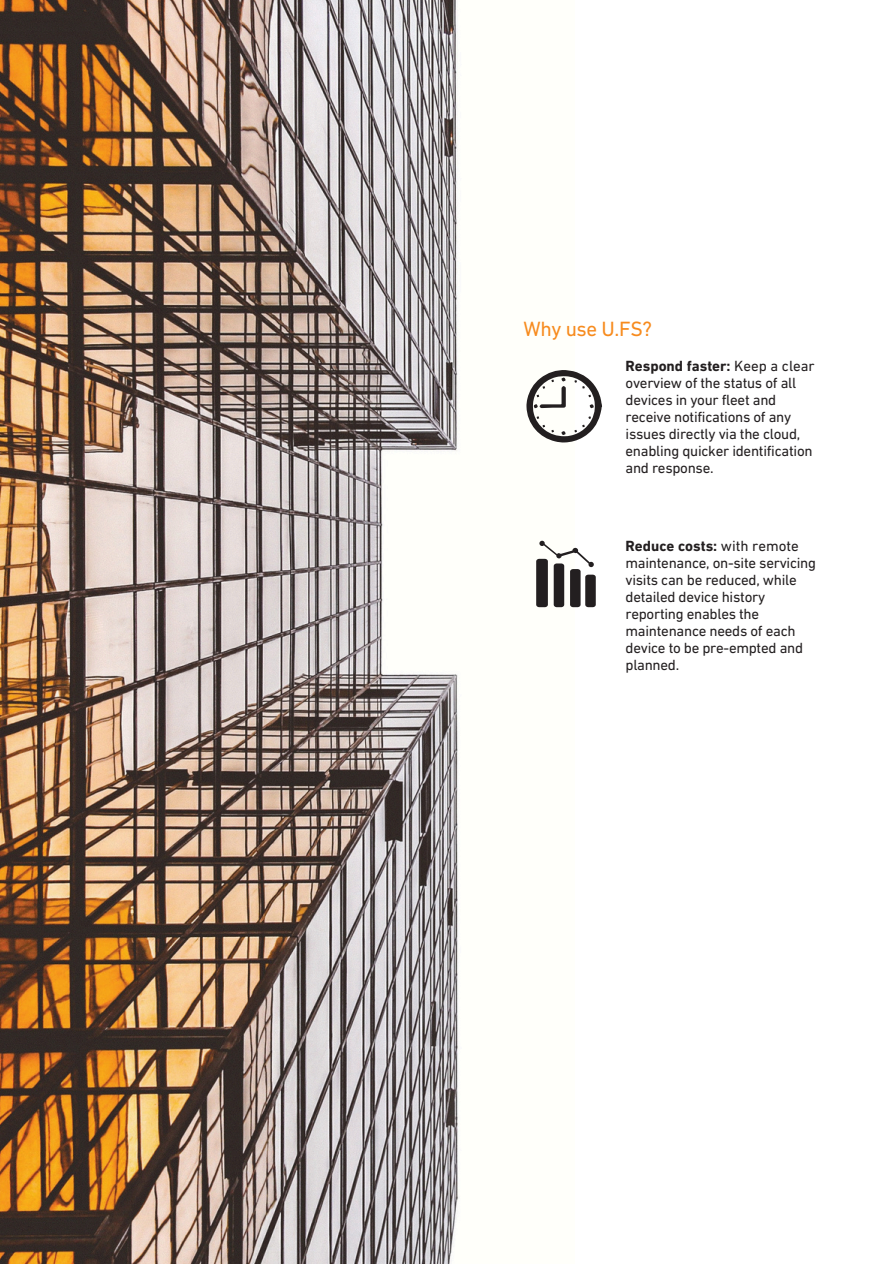
<style>
.page{position:relative;width:894px;height:1264px;background:#fff}
.page>*{position:absolute;margin:0;border:0;box-sizing:border-box;transform-origin:0 0}
.t1{font:21px "DIN Next LT Pro";letter-spacing:-.02em;color:#f78b1e}
.t2{font:15px/16.8px "DIN Next LT Pro";letter-spacing:-.02em;color:#231f20}
.t3{font:700 15px "DIN Next LT Pro";color:#231f20}
.s1{font-weight:400}
</style>
<div class="page">
<img style="left:0;top:0;width:574px;height:1263px">
<div style="left:585px;top:574px;width:10px;height:33px;background:#231f20;border-radius:3px"></div>
<div style="left:570px;top:569px;width:10px;height:38px;background:#231f20;border-radius:3px"></div>
<div style="left:553px;top:563px;width:11px;height:44px;background:#231f20;border-radius:3px"></div>
<div style="left:536px;top:559px;width:11px;height:48px;background:#231f20;border-radius:3px"></div>
<svg style="left:539px;top:540px;width:54px;height:27px"></svg>
<svg style="left:526px;top:370px;width:76px;height:72px"></svg>
<h1 class="t1" style="left:523px;top:320px;width:130px">Why use U.FS?</h1>
<p class="t3" style="left:625px;top:360px;width:191px">Respond faster: <span class="s1">Keep a clear</span></p>
<p class="t2" style="left:625px;top:376px;width:188px">overview of the status of all devices in your fleet and receive notifications of any issues directly via the cloud, enabling quicker identification and response.</p>
<p class="t3" style="left:625px;top:540px;width:175px">Reduce costs: <span class="s1">with remote</span></p>
<p class="t2" style="left:625px;top:556px;width:192px">maintenance, on-site servicing visits can be reduced, while detailed device history reporting enables the maintenance needs of each device to be pre-empted and planned.</p>
</div>
